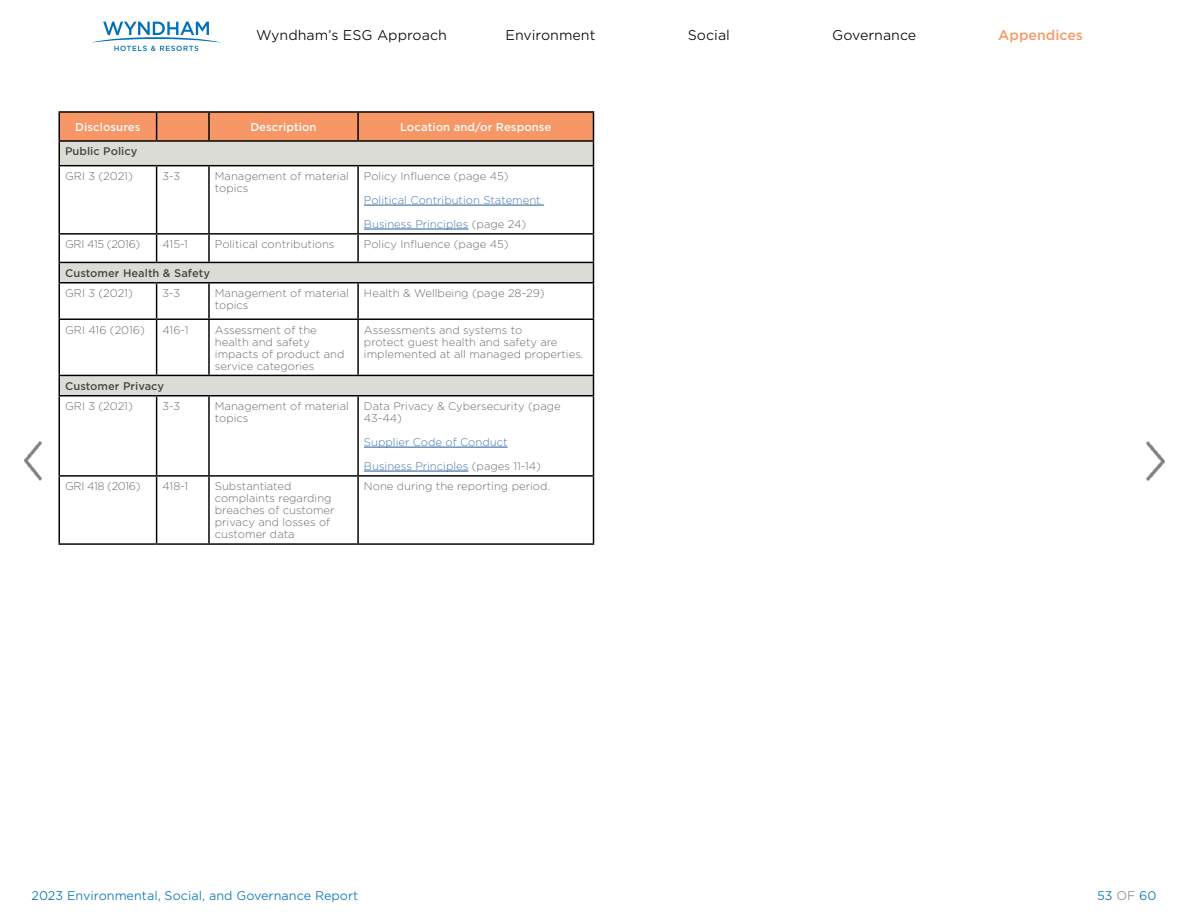
<style>
.page{position:relative;width:1188px;height:918px;background:#fff}
.page>*{position:absolute;margin:0;border:0;box-sizing:border-box;transform-origin:0 0}
.t1{font:300 13.5px "Gotham S Sm";color:#000}
.t2{font:500 13.5px "Gotham S Sm";color:#f79765}
.t3{font:300 12px "Gotham S Sm";color:#0071b9}
.t4{font:500 10.95px "Gotham S Sm";color:#fff}
.t5{font:200 10.65px/12px "Gotham S Sm";color:#51534a}
.t6{font:200 10.65px "Gotham S Sm";color:#215e9e}
.t7{font:500 10.65px "Gotham S Sm";color:#41463e}
.t8{font:200 10.65px "Gotham S Sm";letter-spacing:-.03em;color:#51534a}
.s1{color:#51534a}
.s2{color:#888c86}
</style>
<div class="page">
<svg style="left:93px;top:22px;width:128px;height:29px"></svg>
<img style="left:1147px;top:442px;width:17px;height:38px">
<img style="left:24px;top:442px;width:18px;height:38px">
<svg style="left:60px;top:166px;width:533px;height:229px"></svg>
<hr style="left:58px;top:111px;width:99px;height:2px;background:#000">
<hr style="left:157px;top:111px;width:52px;height:2px;background:#000">
<hr style="left:209px;top:111px;width:149px;height:2px;background:#000">
<hr style="left:358px;top:111px;width:236px;height:2px;background:#000">
<hr style="left:58px;top:140px;width:99px;height:2px;background:#000">
<svg style="left:59px;top:112px;width:535px;height:53px;background:#dead91"></svg>
<hr style="left:58px;top:165px;width:99px;height:1px;background:#000">
<hr style="left:59px;top:166px;width:1px;height:67px;background:#000">
<hr style="left:157px;top:165px;width:52px;height:1px;background:#000">
<hr style="left:156px;top:166px;width:1px;height:67px;background:#000">
<hr style="left:209px;top:165px;width:149px;height:1px;background:#000">
<hr style="left:208px;top:166px;width:2px;height:67px;background:#000">
<hr style="left:358px;top:165px;width:236px;height:1px;background:#000">
<hr style="left:357px;top:166px;width:2px;height:67px;background:#000">
<hr style="left:593px;top:166px;width:1px;height:67px;background:#000">
<hr style="left:58px;top:233px;width:99px;height:2px;background:#000">
<hr style="left:157px;top:233px;width:52px;height:2px;background:#000">
<svg style="left:156px;top:235px;width:1px;height:27px"></svg>
<hr style="left:209px;top:233px;width:149px;height:2px;background:#000">
<hr style="left:208px;top:235px;width:2px;height:27px;background:#000">
<hr style="left:358px;top:233px;width:236px;height:2px;background:#000">
<hr style="left:357px;top:235px;width:2px;height:27px;background:#000">
<hr style="left:58px;top:262px;width:99px;height:1px;background:#000">
<svg style="left:59px;top:235px;width:1px;height:47px"></svg>
<hr style="left:157px;top:262px;width:52px;height:1px;background:#000">
<hr style="left:209px;top:262px;width:149px;height:1px;background:#000">
<hr style="left:358px;top:262px;width:236px;height:1px;background:#000">
<svg style="left:593px;top:235px;width:1px;height:47px"></svg>
<hr style="left:58px;top:282px;width:99px;height:1px;background:#000">
<hr style="left:59px;top:283px;width:1px;height:35px;background:#000">
<hr style="left:157px;top:282px;width:52px;height:1px;background:#000">
<hr style="left:156px;top:283px;width:1px;height:35px;background:#000">
<hr style="left:209px;top:282px;width:149px;height:1px;background:#000">
<hr style="left:208px;top:283px;width:2px;height:35px;background:#000">
<hr style="left:358px;top:282px;width:236px;height:1px;background:#000">
<hr style="left:357px;top:283px;width:2px;height:35px;background:#000">
<hr style="left:593px;top:283px;width:1px;height:35px;background:#000">
<hr style="left:58px;top:318px;width:99px;height:2px;background:#000">
<hr style="left:59px;top:320px;width:1px;height:55px;background:#000">
<hr style="left:157px;top:318px;width:52px;height:2px;background:#000">
<hr style="left:156px;top:320px;width:1px;height:55px;background:#000">
<hr style="left:209px;top:318px;width:149px;height:2px;background:#000">
<hr style="left:208px;top:320px;width:2px;height:55px;background:#000">
<hr style="left:358px;top:318px;width:236px;height:2px;background:#000">
<hr style="left:357px;top:320px;width:2px;height:55px;background:#000">
<hr style="left:593px;top:320px;width:1px;height:55px;background:#000">
<hr style="left:58px;top:375px;width:99px;height:1px;background:#000">
<svg style="left:59px;top:376px;width:1px;height:19px"></svg>
<hr style="left:157px;top:375px;width:52px;height:1px;background:#000">
<hr style="left:209px;top:375px;width:149px;height:1px;background:#000">
<hr style="left:358px;top:375px;width:236px;height:1px;background:#000">
<svg style="left:593px;top:376px;width:1px;height:19px"></svg>
<hr style="left:58px;top:395px;width:99px;height:1px;background:#000">
<hr style="left:59px;top:396px;width:1px;height:79px;background:#000">
<hr style="left:157px;top:395px;width:52px;height:1px;background:#000">
<hr style="left:156px;top:396px;width:1px;height:79px;background:#000">
<hr style="left:209px;top:395px;width:149px;height:1px;background:#000">
<hr style="left:208px;top:396px;width:2px;height:79px;background:#000">
<hr style="left:358px;top:395px;width:236px;height:1px;background:#000">
<hr style="left:357px;top:396px;width:2px;height:79px;background:#000">
<hr style="left:593px;top:396px;width:1px;height:79px;background:#000">
<hr style="left:58px;top:475px;width:99px;height:2px;background:#000">
<hr style="left:59px;top:477px;width:1px;height:66px;background:#000">
<hr style="left:157px;top:475px;width:52px;height:2px;background:#000">
<hr style="left:156px;top:477px;width:1px;height:66px;background:#000">
<hr style="left:209px;top:475px;width:149px;height:2px;background:#000">
<hr style="left:208px;top:477px;width:2px;height:66px;background:#000">
<hr style="left:358px;top:475px;width:236px;height:2px;background:#000">
<hr style="left:357px;top:477px;width:2px;height:66px;background:#000">
<hr style="left:593px;top:477px;width:1px;height:66px;background:#000">
<hr style="left:58px;top:543px;width:99px;height:2px;background:#000">
<hr style="left:157px;top:543px;width:52px;height:2px;background:#000">
<hr style="left:209px;top:543px;width:149px;height:2px;background:#000">
<hr style="left:358px;top:543px;width:236px;height:2px;background:#000">
<hr style="left:364px;top:205px;width:180px;height:1px;background:#215e9e">
<hr style="left:364px;top:229px;width:104px;height:1px;background:#215e9e">
<hr style="left:364px;top:447px;width:144px;height:1px;background:#215e9e">
<hr style="left:364px;top:471px;width:104px;height:1px;background:#215e9e">
<p class="t1" style="left:256px;top:26px;width:192px">Wyndham’s ESG Approach</p>
<p class="t1" style="left:506px;top:27px;width:91px">Environment</p>
<p class="t1" style="left:688px;top:27px;width:44px">Social</p>
<p class="t1" style="left:832px;top:27px;width:86px">Governance</p>
<p class="t2" style="left:998px;top:26px;width:86px">Appendices</p>
<p class="t4" style="left:75px;top:119px;width:67px">Disclosures</p>
<p class="t4" style="left:250px;top:119px;width:68px">Description</p>
<p class="t4" style="left:400px;top:119px;width:153px">Location and/or Response</p>
<p class="t7" style="left:65px;top:144px;width:74px">Public Policy</p>
<p class="t5" style="left:65px;top:170px;width:69px">GRI 3 (2021)</p>
<p class="t5" style="left:163px;top:170px;width:19px">3-3</p>
<p class="t5" style="left:215px;top:170px;width:136px">Management of material topics</p>
<p class="t5" style="left:364px;top:170px;width:146px">Policy Influence (page 45)</p>
<p class="t6" style="left:364px;top:193px;width:178px">Political Contribution Statement</p>
<p class="t6" style="left:364px;top:217px;width:164px">Business Principles <span class="s1">(page 24)</span></p>
<p class="t8" style="left:65px;top:237px;width:77px">GRI 415 (2016)</p>
<p class="t5" style="left:163px;top:238px;width:27px">415-1</p>
<p class="t5" style="left:215px;top:238px;width:121px">Political contributions</p>
<p class="t5" style="left:364px;top:238px;width:146px">Policy Influence (page 45)</p>
<p class="t7" style="left:65px;top:266px;width:146px">Customer Health &amp; Safety</p>
<p class="t5" style="left:65px;top:287px;width:69px">GRI 3 (2021)</p>
<p class="t5" style="left:163px;top:287px;width:19px">3-3</p>
<p class="t5" style="left:215px;top:287px;width:136px">Management of material topics</p>
<p class="t5" style="left:364px;top:287px;width:182px">Health &amp; Wellbeing (page 28-29)</p>
<p class="t5" style="left:65px;top:323px;width:81px">GRI 416 (2016)</p>
<p class="t5" style="left:163px;top:323px;width:27px">416-1</p>
<p class="t5" style="left:215px;top:323px;width:131px">Assessment of the health and safety impacts of product and service categories</p>
<p class="t5" style="left:364px;top:323px;width:221px">Assessments and systems to<br>protect guest health and safety are implemented at all managed properties.</p>
<p class="t7" style="left:65px;top:379px;width:101px">Customer Privacy</p>
<p class="t5" style="left:65px;top:400px;width:69px">GRI 3 (2021)</p>
<p class="t5" style="left:163px;top:400px;width:19px">3-3</p>
<p class="t5" style="left:215px;top:400px;width:136px">Management of material topics</p>
<p class="t5" style="left:364px;top:400px;width:198px">Data Privacy &amp; Cybersecurity (page<br>43-44)</p>
<p class="t6" style="left:364px;top:435px;width:145px">Supplier Code of Conduct</p>
<p class="t6" style="left:364px;top:459px;width:178px">Business Principles <span class="s1">(pages 11-14)</span></p>
<p class="t8" style="left:65px;top:479px;width:77px">GRI 418 (2016)</p>
<p class="t5" style="left:163px;top:480px;width:27px">418-1</p>
<p class="t5" style="left:215px;top:480px;width:121px">Substantiated complaints regarding breaches of customer privacy and losses of customer data</p>
<p class="t5" style="left:364px;top:480px;width:187px">None during the reporting period.</p>
<p class="t3" style="left:32px;top:888px;width:328px">2023 Environmental, Social, and Governance Report</p>
<p class="t3" style="left:1097px;top:888px;width:61px">53 <span class="s2">OF</span> 60</p>
</div>
